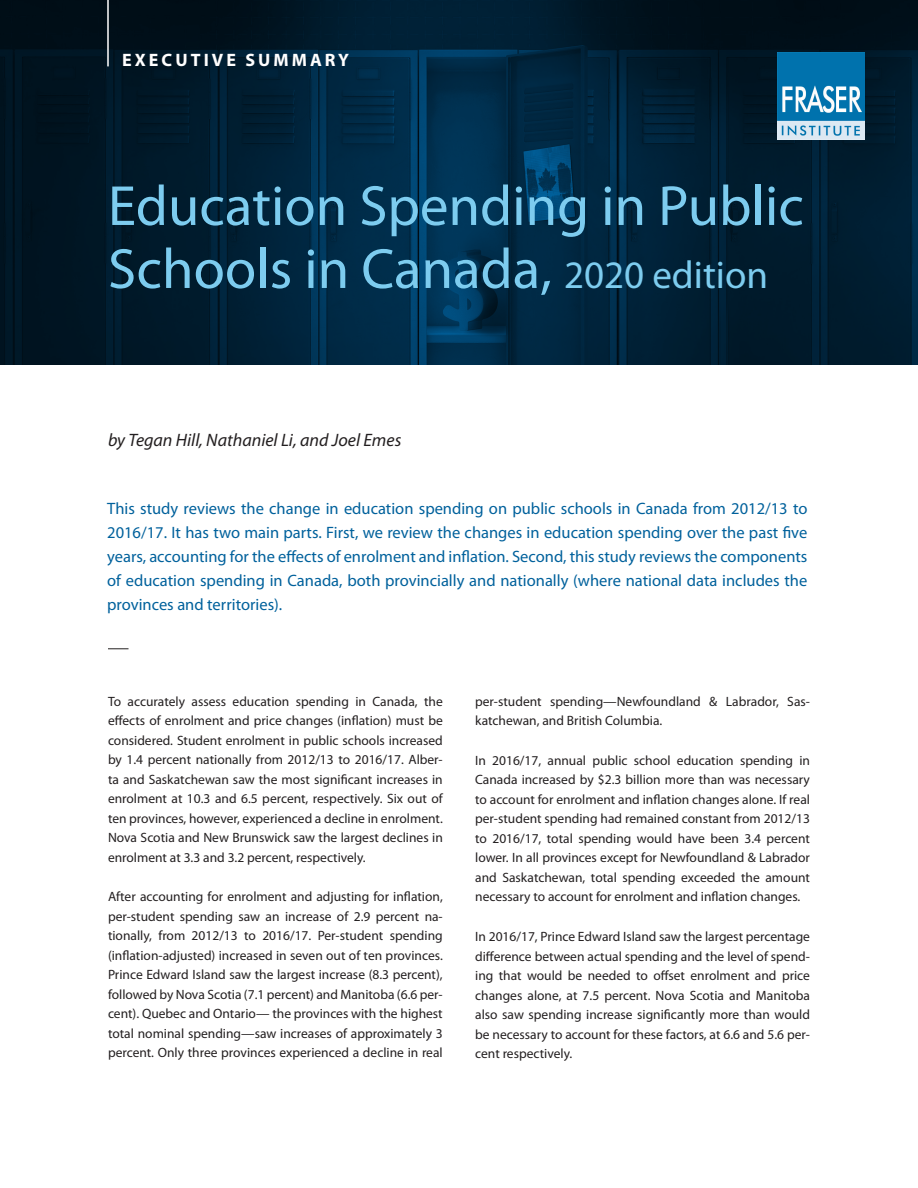
<style>
.page{position:relative;width:918px;height:1188px;background:#fff}
.page>*{position:absolute;margin:0;border:0;box-sizing:border-box;transform-origin:0 0}
.t1{font:57px/63px "Myriad Pro";color:#7dccef}
.Author_name{font:italic 18px "Myriad Pro";color:#231f20}
.t2{font:700 18px "Myriad Pro";letter-spacing:.17em;color:#fff}
.Introduction_paragra{font:16.5px/24px "Myriad Pro";color:#00619c;text-align:justify}
.Body_copy{font:13.5px/19.5px "Myriad Pro";color:#231f20;text-align:justify}
.s1{font-size:39px}
</style>
<div class="page">
<svg style="left:0;top:0;width:918px;height:364px;background:#002035"></svg>
<img style="left:778px;top:52px;width:87px;height:87px">
<svg style="left:108px;top:648px;width:21px;height:1px"></svg>
<hr style="left:107px;top:0;width:2px;height:66px;background:#fff">
<p class="t2" style="left:122px;top:49px;width:228px">EXECUTIVE SUMMARY</p>
<p class="t1" style="left:108px;top:173px;width:697px">Education Spending in Public<br>Schools in Canada, <span class="s1">2020 edition</span></p>
<p class="Author_name" style="left:108px;top:429px;width:295px">by Tegan Hill, Nathaniel Li, and Joel Emes</p>
<p class="Introduction_paragra" style="left:107px;top:496px;width:702px">This study reviews the change in education spending on public schools in Canada from 2012/13 to 2016/17. It has two main parts. First, we review the changes in education spending over the past five years, accounting for the effects of enrolment and inflation. Second, this study reviews the components of education spending in Canada, both provincially and nationally (where national data includes the provinces and territories).</p>
<p class="Body_copy" style="left:108px;top:691px;width:336px">To accurately assess education spending in Canada, the effects of enrolment and price changes (inflation) must be considered. Student enrolment in public schools increased by 1.4 percent nationally from 2012/13 to 2016/17. Alber&shy;ta and Saskatchewan saw the most significant increases in enrolment at 10.3 and 6.5 percent, respectively. Six out of ten provinces, however, experienced a decline in enrolment.<br>Nova Scotia and New Brunswick saw the largest declines in enrolment at 3.3 and 3.2 percent, respectively.</p>
<p class="Body_copy" style="left:108px;top:887px;width:336px">After accounting for enrolment and adjusting for inflation, per-student spending saw an increase of 2.9 percent na&shy;tionally, from 2012/13 to 2016/17. Per-student spending (inflation-adjusted) increased in seven out of ten provinces.<br>Prince Edward Island saw the largest increase (8.3 percent), followed by Nova Scotia (7.1 percent) and Manitoba (6.6 per&shy;cent). Quebec and Ontario— the provinces with the highest total nominal spending—saw increases of approximately 3 percent. Only three provinces experienced a decline in real</p>
<p class="Body_copy" style="left:475px;top:691px;width:336px">per-student spending—Newfoundland &amp; Labrador, Sas&shy;katchewan, and British Columbia.</p>
<p class="Body_copy" style="left:475px;top:750px;width:336px">In 2016/17, annual public school education spending in Canada increased by $2.3 billion more than was necessary to account for enrolment and inflation changes alone. If real per-student spending had remained constant from 2012/13 to 2016/17, total spending would have been 3.4 percent lower. In all provinces except for Newfoundland &amp; Labrador and Saskatchewan, total spending exceeded the amount necessary to account for enrolment and inflation changes.</p>
<p class="Body_copy" style="left:475px;top:927px;width:336px">In 2016/17, Prince Edward Island saw the largest percentage difference between actual spending and the level of spend&shy;ing that would be needed to offset enrolment and price changes alone, at 7.5 percent. Nova Scotia and Manitoba also saw spending increase significantly more than would be necessary to account for these factors, at 6.6 and 5.6 per&shy;cent respectively.</p>
</div>
